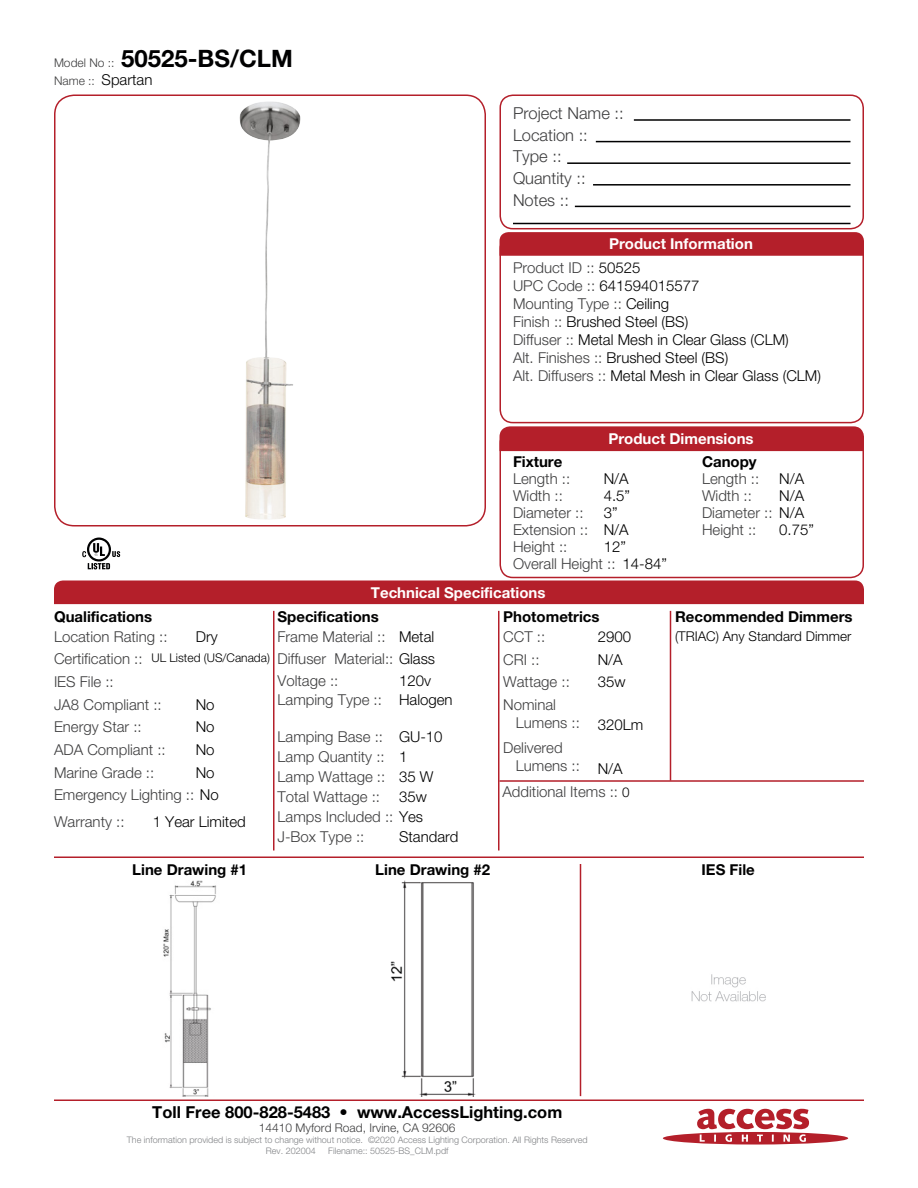
<style>
.page{position:relative;width:918px;height:1188px;background:#fff}
.page>*{position:absolute;margin:0;border:0;box-sizing:border-box;transform-origin:0 0}
.t1{font:700 24px "Helvetica Neue LT Std";color:#000001}
.Left_Justify{font:300 16.5px "Helvetica Neue LT Std";color:#3e3e3f}
.t2{font:700 16.5px "Helvetica Neue LT Std";color:#000001}
.Left_Justify-2{font:300 15px/18px "Helvetica Neue LT Std";color:#3e3e3f}
.Left_Justify-3{font:300 15px "Helvetica Neue LT Std";color:#000001}
.Left_Justify-4{font:700 15px "Helvetica Neue LT Std";color:#000001}
.t3{font:700 15px "Helvetica Neue LT Std";color:#fff}
.Left_Justify-5{font:300 13.5px "Helvetica Neue LT Std";color:#000001}
.t4{font:300 12px "Helvetica Neue LT Std";color:#3e3e3f}
.Left_Justify-6{font:300 12px "Helvetica Neue LT Std";color:#000001}
.t5{font:300 9px "Helvetica Neue LT Std";color:#808285}
.s1{font-weight:300;font-size:12px;color:#3e3e3f}
.s2{font-size:12px;color:#3e3e3f}
.s3{color:#000001}
.s4{color:#3e3e3f}
.s5{font-size:13.5px;color:#000001}
</style>
<div class="page">
<svg style="left:663px;top:1109px;width:185px;height:36px"></svg>
<div style="left:499px;top:94px;width:365px;height:135px;border:2px solid #b41f2a;border-radius:13px"></div>
<div style="left:499px;top:235px;width:365px;height:188px;border:2px solid #b41f2a;border-radius:13px"></div>
<div style="left:499px;top:430px;width:365px;height:148px;border:2px solid #b41f2a;border-radius:13px"></div>
<hr style="left:634px;top:119px;width:217px;height:2px;background:#000001">
<hr style="left:596px;top:141px;width:254px;height:1px;background:#000001">
<hr style="left:593px;top:184px;width:258px;height:2px;background:#000001">
<hr style="left:567px;top:162px;width:283px;height:2px;background:#000001">
<hr style="left:575px;top:206px;width:275px;height:1px;background:#000001">
<hr style="left:513px;top:223px;width:337px;height:1px;background:#000001">
<svg style="left:500px;top:232px;width:364px;height:24px;background:#b5232d"></svg>
<div style="left:500px;top:426px;width:364px;height:25px;background:#b41f2a"></div>
<div style="left:54px;top:580px;width:810px;height:24px;background:#b41f2a"></div>
<hr style="left:54px;top:856px;width:810px;height:2px;background:#b41f2a">
<hr style="left:54px;top:1100px;width:810px;height:1px;background:#b41f2a">
<hr style="left:670px;top:611px;width:1px;height:170px;background:#b41f2a">
<hr style="left:580px;top:864px;width:1px;height:232px;background:#b41f2a">
<hr style="left:498px;top:611px;width:2px;height:239px;background:#b41f2a">
<hr style="left:273px;top:611px;width:1px;height:239px;background:#b41f2a">
<div style="left:54px;top:94px;width:432px;height:432px;border:2px solid #b41f2a;border-radius:20px"></div>
<hr style="left:500px;top:780px;width:364px;height:2px;background:#b41f2a">
<img style="left:239px;top:101px;width:62px;height:418px">
<svg style="left:82px;top:538px;width:39px;height:32px"></svg>
<img style="left:163px;top:881px;width:54px;height:216px">
<img style="left:390px;top:881px;width:86px;height:216px">
<img style="left:691px;top:974px;width:75px;height:28px">
<p class="t1" style="left:54px;top:44px;width:240px"><span class="s1">Model No ::</span> 50525-BS/CLM</p>
<p class="Left_Justify-3" style="left:54px;top:70px;width:100px"><span class="s2">Name ::</span> Spartan</p>
<p class="Left_Justify" style="left:513px;top:103px;width:112px">Project Name ::</p>
<p class="Left_Justify" style="left:513px;top:125px;width:76px">Location ::</p>
<p class="Left_Justify" style="left:513px;top:146px;width:50px">Type ::</p>
<p class="Left_Justify" style="left:513px;top:168px;width:74px">Quantity ::</p>
<p class="Left_Justify" style="left:513px;top:190px;width:57px">Notes ::</p>
<p class="t3" style="left:609px;top:235px;width:145px">Product Information</p>
<p class="Left_Justify-2" style="left:513px;top:259px;width:129px">Product ID :: <span class="s3">50525</span></p>
<p class="Left_Justify-3" style="left:513px;top:277px;width:188px"><span class="s4">UPC Code ::</span> 641594015577</p>
<p class="Left_Justify-2" style="left:513px;top:295px;width:158px">Mounting Type :: <span class="s3">Ceiling</span></p>
<p class="Left_Justify-3" style="left:513px;top:313px;width:177px"><span class="s4">Finish ::</span> Brushed Steel (BS)</p>
<p class="Left_Justify-3" style="left:513px;top:331px;width:277px"><span class="s4">Diffuser ::</span> Metal Mesh in Clear Glass (CLM)</p>
<p class="Left_Justify-3" style="left:513px;top:349px;width:217px"><span class="s4">Alt. Finishes ::</span> Brushed Steel (BS)</p>
<p class="Left_Justify-3" style="left:513px;top:367px;width:310px"><span class="s4">Alt. Diffusers ::</span> Metal Mesh in Clear Glass (CLM)</p>
<p class="t3" style="left:608px;top:429px;width:147px">Product Dimensions</p>
<p class="Left_Justify-4" style="left:513px;top:453px;width:51px">Fixture</p>
<p class="Left_Justify-4" style="left:702px;top:453px;width:56px">Canopy</p>
<p class="Left_Justify-2" style="left:513px;top:470px;width:59px">Length ::</p>
<p class="Left_Justify-3" style="left:604px;top:470px;width:27px">N/A</p>
<p class="Left_Justify-2" style="left:702px;top:470px;width:59px">Length ::</p>
<p class="Left_Justify-3" style="left:779px;top:470px;width:27px">N/A</p>
<p class="Left_Justify-2" style="left:513px;top:487px;width:51px">Width ::</p>
<p class="Left_Justify-2" style="left:513px;top:537px;width:56px">Height ::</p>
<p class="Left_Justify-3" style="left:779px;top:487px;width:27px">N/A</p>
<p class="Left_Justify-3" style="left:604px;top:487px;width:28px">4.5”</p>
<p class="Left_Justify-3" style="left:604px;top:537px;width:24px">12”</p>
<p class="Left_Justify-2" style="left:702px;top:487px;width:51px">Width ::</p>
<p class="Left_Justify-3" style="left:604px;top:504px;width:15px">3”</p>
<p class="Left_Justify-2" style="left:702px;top:503px;width:104px">Diameter :: <span class="s3">N/A</span></p>
<p class="Left_Justify-3" style="left:604px;top:520px;width:27px">N/A</p>
<p class="Left_Justify-3" style="left:779px;top:520px;width:36px">0.75”</p>
<p class="Left_Justify-2" style="left:513px;top:503px;width:72px">Diameter ::</p>
<p class="Left_Justify-2" style="left:513px;top:520px;width:77px">Extension ::</p>
<p class="Left_Justify-2" style="left:702px;top:520px;width:56px">Height ::</p>
<p class="Left_Justify-2" style="left:513px;top:554px;width:104px">Overall Height ::</p>
<p class="Left_Justify-3" style="left:622px;top:554px;width:46px">14-84”</p>
<p class="t3" style="left:371px;top:583px;width:176px">Technical Specifications</p>
<p class="Left_Justify-4" style="left:54px;top:607px;width:100px">Qualifications</p>
<p class="Left_Justify-4" style="left:503px;top:607px;width:98px">Photometrics</p>
<p class="Left_Justify-4" style="left:675px;top:607px;width:179px">Recommended Dimmers</p>
<p class="Left_Justify-4" style="left:278px;top:607px;width:103px">Specifications</p>
<p class="Left_Justify-3" style="left:196px;top:627px;width:23px">Dry</p>
<p class="Left_Justify-3" style="left:598px;top:627px;width:35px">2900</p>
<p class="Left_Justify-5" style="left:675px;top:628px;width:178px">(TRIAC) Any Standard Dimmer</p>
<p class="Left_Justify-3" style="left:598px;top:650px;width:27px">N/A</p>
<p class="Left_Justify-3" style="left:598px;top:673px;width:29px">35w</p>
<p class="Left_Justify-3" style="left:598px;top:716px;width:47px">320Lm</p>
<p class="Left_Justify-3" style="left:598px;top:759px;width:27px">N/A</p>
<p class="Left_Justify-2" style="left:54px;top:627px;width:115px">Location Rating ::</p>
<p class="Left_Justify-2" style="left:503px;top:627px;width:43px">CCT ::</p>
<p class="Left_Justify-2" style="left:503px;top:650px;width:38px">CRI ::</p>
<p class="Left_Justify-2" style="left:503px;top:673px;width:68px">Wattage ::</p>
<p class="Left_Justify-2" style="left:516px;top:695px;width:66px;text-indent:-13px">Nominal<br>Lumens ::</p>
<p class="Left_Justify-2" style="left:516px;top:738px;width:66px;text-indent:-13px">Delivered<br>Lumens ::</p>
<p class="Left_Justify-2" style="left:278px;top:627px;width:110px">Frame Material ::</p>
<p class="Left_Justify-2" style="left:278px;top:671px;width:62px">Voltage ::</p>
<p class="Left_Justify-3" style="left:399px;top:627px;width:37px">Metal</p>
<p class="Left_Justify-3" style="left:399px;top:671px;width:33px">120v</p>
<p class="Left_Justify-2" style="left:54px;top:650px;width:90px">Certification ::</p>
<p class="Left_Justify-2" style="left:54px;top:695px;width:109px">JA8 Compliant ::</p>
<p class="Left_Justify-2" style="left:278px;top:650px;width:159px">Diffuser Material:: <span class="s3">Glass</span></p>
<p class="Left_Justify-2" style="left:278px;top:691px;width:106px">Lamping Type ::</p>
<p class="Left_Justify-2" style="left:278px;top:727px;width:107px">Lamping Base ::</p>
<p class="Left_Justify-2" style="left:278px;top:747px;width:109px">Lamp Quantity ::</p>
<p class="Left_Justify-2" style="left:278px;top:767px;width:109px">Lamp Wattage ::</p>
<p class="Left_Justify-2" style="left:278px;top:787px;width:104px">Total Wattage ::</p>
<p class="Left_Justify-2" style="left:278px;top:808px;width:147px">Lamps Included :: <span class="s3">Yes</span></p>
<p class="Left_Justify-2" style="left:278px;top:828px;width:88px">J-Box Type ::</p>
<p class="Left_Justify-6" style="left:152px;top:651px;width:120px">UL Listed (US/Canada)</p>
<p class="Left_Justify-3" style="left:196px;top:695px;width:20px">No</p>
<p class="Left_Justify-3" style="left:196px;top:718px;width:20px">No</p>
<p class="Left_Justify-3" style="left:196px;top:741px;width:20px">No</p>
<p class="Left_Justify-3" style="left:196px;top:763px;width:20px">No</p>
<p class="Left_Justify-2" style="left:54px;top:673px;width:61px">IES File ::</p>
<p class="Left_Justify-2" style="left:54px;top:718px;width:89px">Energy Star ::</p>
<p class="Left_Justify-2" style="left:54px;top:740px;width:113px">ADA Compliant ::</p>
<p class="Left_Justify-2" style="left:54px;top:763px;width:102px">Marine Grade ::</p>
<p class="Left_Justify-2" style="left:54px;top:786px;width:166px">Emergency Lighting :: <span class="s3">No</span></p>
<p class="Left_Justify-3" style="left:399px;top:691px;width:55px">Halogen</p>
<p class="Left_Justify-3" style="left:399px;top:727px;width:45px">GU-10</p>
<p class="Left_Justify-3" style="left:399px;top:747px;width:10px">1</p>
<p class="Left_Justify-3" style="left:399px;top:767px;width:36px">35 W</p>
<p class="Left_Justify-3" style="left:399px;top:788px;width:29px">35w</p>
<p class="Left_Justify-2" style="left:502px;top:782px;width:129px">Additional Items :: <span class="s5">0</span></p>
<p class="Left_Justify-2" style="left:54px;top:813px;width:72px">Warranty ::</p>
<p class="Left_Justify-3" style="left:153px;top:813px;width:95px">1 Year Limited</p>
<p class="Left_Justify-3" style="left:399px;top:828px;width:61px">Standard</p>
<p class="Left_Justify-4" style="left:132px;top:860px;width:116px">Line Drawing #1</p>
<p class="Left_Justify-4" style="left:375px;top:860px;width:116px">Line Drawing #2</p>
<p class="Left_Justify-4" style="left:702px;top:860px;width:55px">IES File</p>
<p class="t2" style="left:152px;top:1101px;width:412px">Toll Free 800-828-5483 • www.AccessLighting.com</p>
<p class="t4" style="left:259px;top:1120px;width:198px">14410 Myford Road, Irvine, CA 92606</p>
<p class="t5" style="left:127px;top:1134px;width:462px">The information provided is subject to change without notice. ©2020 Access Lighting Corporation. All Rights Reserved</p>
<p class="t5" style="left:266px;top:1145px;width:51px">Rev. 202004</p>
<p class="t5" style="left:328px;top:1145px;width:122px">Filename:: 50525-BS_CLM.pdf</p>
</div>
